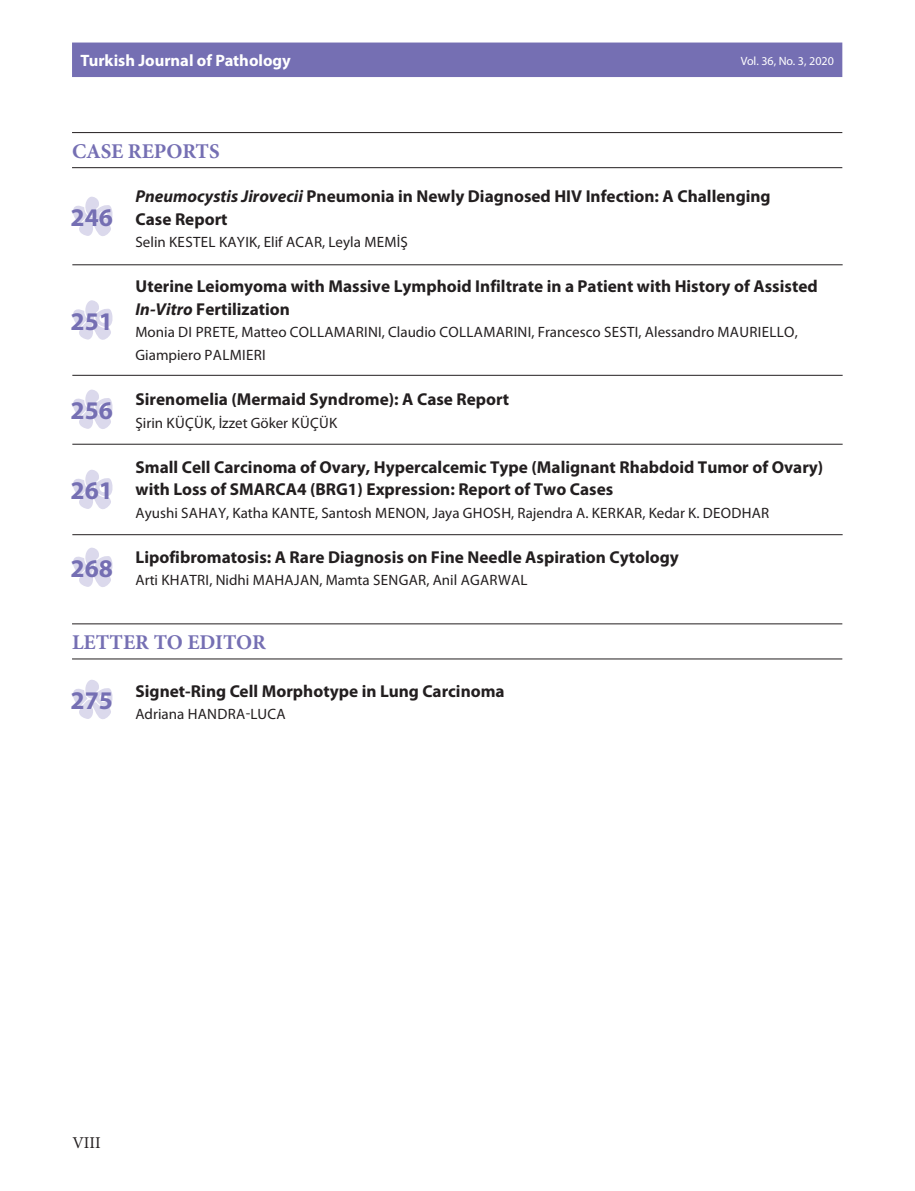
<style>
.page{position:relative;width:915px;height:1191px;background:#fff}
.page>*{position:absolute;margin:0;border:0;box-sizing:border-box;transform-origin:0 0}
.t1{font:700 25.5px "Myriad Pro";color:#756fb3}
.t2{font:700 21px "Minion Pro";color:#756fb3}
.t3{font:700 17.25px/22.5px "Myriad Pro";color:#231f20}
.t4{font:700 16.5px "Myriad Pro";color:#fff}
.t5{font:16.5px "Minion Pro";color:#231f20}
.t6{font:15px/22.5px "Myriad Pro";letter-spacing:.02em;color:#231f20}
.t7{font:15px "Myriad Pro";color:#231f20}
.t8{font:12px "Myriad Pro";color:#fff}
.s1{font-style:italic}
</style>
<div class="page">
<hr style="left:72px;top:132px;width:770px;height:1px;background:#231f20">
<hr style="left:72px;top:167px;width:770px;height:1px;background:#231f20">
<hr style="left:72px;top:623px;width:770px;height:1px;background:#231f20">
<hr style="left:72px;top:658px;width:770px;height:1px;background:#231f20">
<svg style="left:73px;top:300px;width:40px;height:40px"></svg>
<div style="left:99px;top:314px;width:8px;height:9px;background:#fff;border-radius:4px"></div>
<svg style="left:73px;top:680px;width:40px;height:39px"></svg>
<div style="left:99px;top:693px;width:8px;height:9px;background:#fff;border-radius:4px"></div>
<svg style="left:73px;top:389px;width:40px;height:40px"></svg>
<div style="left:99px;top:403px;width:8px;height:9px;background:#fff;border-radius:4px"></div>
<svg style="left:73px;top:470px;width:40px;height:39px"></svg>
<div style="left:99px;top:484px;width:8px;height:8px;background:#fff;border-radius:4px"></div>
<svg style="left:73px;top:547px;width:40px;height:40px"></svg>
<div style="left:99px;top:561px;width:8px;height:9px;background:#fff;border-radius:4px"></div>
<div style="left:72px;top:43px;width:770px;height:34px;background:#756fb3"></div>
<hr style="left:72px;top:264px;width:770px;height:1px;background:#231f20">
<hr style="left:72px;top:375px;width:770px;height:1px;background:#231f20">
<hr style="left:72px;top:444px;width:770px;height:1px;background:#231f20">
<hr style="left:72px;top:534px;width:770px;height:1px;background:#231f20">
<svg style="left:73px;top:196px;width:40px;height:40px"></svg>
<div style="left:99px;top:211px;width:8px;height:8px;background:#fff;border-radius:4px"></div>
<p class="t4" style="left:80px;top:50px;width:212px">Turkish Journal of Pathology</p>
<p class="t8" style="left:740px;top:54px;width:94px">Vol. 36, No. 3, 2020</p>
<p class="t2" style="left:72px;top:136px;width:149px">CASE REPORTS</p>
<h1 class="t1" style="left:71px;top:201px;width:44px">246</h1>
<h1 class="t1" style="left:71px;top:304px;width:44px">251</h1>
<h1 class="t1" style="left:71px;top:394px;width:44px">256</h1>
<h1 class="t1" style="left:71px;top:474px;width:44px">261</h1>
<h1 class="t1" style="left:71px;top:552px;width:44px">268</h1>
<p class="t3" style="left:135px;top:185px;width:636px"><span class="s1">Pneumocystis Jirovecii</span> Pneumonia in Newly Diagnosed HIV Infection: A Challenging<br>Case Report</p>
<p class="t6" style="left:135px;top:231px;width:274px">Selin KESTEL KAYIK, Elif ACAR, Leyla MEMİŞ</p>
<p class="t3" style="left:135px;top:275px;width:683px">Uterine Leiomyoma with Massive Lymphoid Infiltrate in a Patient with History of Assisted<br><span class="s1">In-Vitro</span> Fertilization</p>
<p class="t6" style="left:135px;top:321px;width:663px">Monia DI PRETE, Matteo COLLAMARINI, Claudio COLLAMARINI, Francesco SESTI, Alessandro MAURIELLO,<br>Giampiero PALMIERI</p>
<p class="t3" style="left:135px;top:387px;width:375px">Sirenomelia (Mermaid Syndrome): A Case Report</p>
<p class="t7" style="left:135px;top:413px;width:203px">Şirin KÜÇÜK, İzzet Göker KÜÇÜK</p>
<p class="t3" style="left:135px;top:455px;width:689px">Small Cell Carcinoma of Ovary, Hypercalcemic Type (Malignant Rhabdoid Tumor of Ovary) with Loss of SMARCA4 (BRG1) Expression: Report of Two Cases</p>
<p class="t7" style="left:135px;top:503px;width:635px">Ayushi SAHAY, Katha KANTE, Santosh MENON, Jaya GHOSH, Rajendra A. KERKAR, Kedar K. DEODHAR</p>
<p class="t3" style="left:135px;top:545px;width:544px">Lipofibromatosis: A Rare Diagnosis on Fine Needle Aspiration Cytology</p>
<p class="t6" style="left:135px;top:568px;width:393px">Arti KHATRI, Nidhi MAHAJAN, Mamta SENGAR, Anil AGARWAL</p>
<p class="t2" style="left:72px;top:627px;width:195px">LETTER TO EDITOR</p>
<h1 class="t1" style="left:71px;top:684px;width:44px">275</h1>
<p class="t3" style="left:135px;top:679px;width:370px">Signet-Ring Cell Morphotype in Lung Carcinoma</p>
<p class="t6" style="left:135px;top:702px;width:151px">Adriana HANDRA-LUCA</p>
<p class="t5" style="left:72px;top:1133px;width:30px">VIII</p>
</div>
